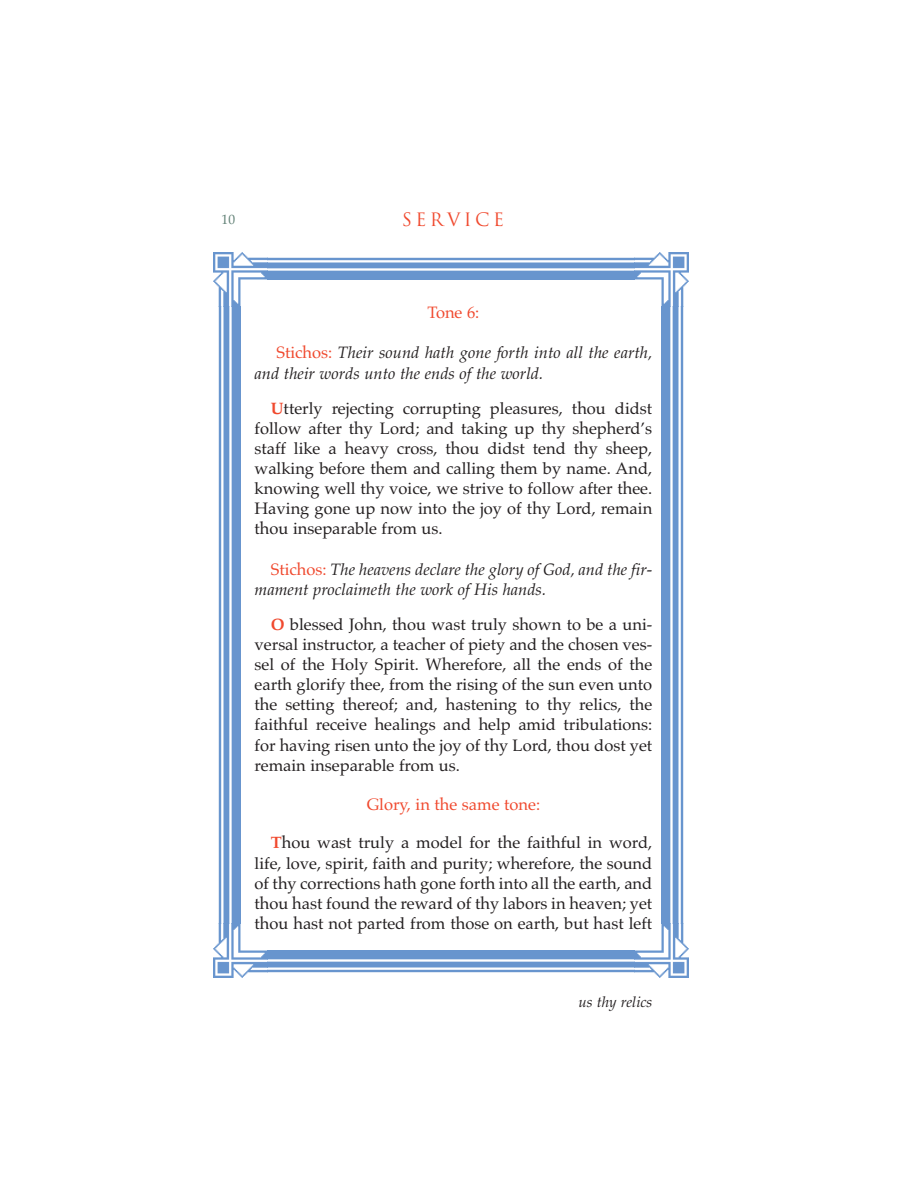
<style>
.page{position:relative;width:918px;height:1188px;background:#fff}
.page>*{position:absolute;margin:0;border:0;box-sizing:border-box;transform-origin:0 0}
.t1{font:18px "Romul";letter-spacing:.195em;color:#f0492e}
.t2{font:16.5px/20.1px "Palatino";color:#231f20;text-align:justify}
.t3{font:italic 16.5px/20.1px "Palatino";color:#231f20}
.t4{font:16.5px "Palatino";color:#f0492e}
.t5{font:italic 15px "Palatino";color:#231f20}
.t6{font:13.5px "Palatino";color:#608075}
.s1{font-style:normal;color:#f0492e}
.s2{font-weight:700;color:#f0492e}
</style>
<div class="page">
<img style="left:213px;top:253px;width:54px;height:54px">
<img style="left:267px;top:257px;width:368px;height:23px">
<img style="left:635px;top:253px;width:54px;height:54px">
<img style="left:662px;top:307px;width:22px;height:616px">
<img style="left:635px;top:923px;width:54px;height:54px">
<img style="left:267px;top:950px;width:368px;height:23px">
<img style="left:213px;top:923px;width:54px;height:54px">
<img style="left:218px;top:307px;width:22px;height:616px">
<div style="left:253px;top:304px;width:401px;height:632px;background:#fff"></div>
<p class="t6" style="left:222px;top:214px;width:15px">10</p>
<p class="t1" style="left:402px;top:213px;width:104px">SERVICE</p>
<p class="t4" style="left:427px;top:306px;width:54px">Tone 6:</p>
<p class="t3" style="left:255px;top:345px;width:399px;text-indent:22px"><span class="s1">Stichos:</span> Their sound hath gone forth into all the earth, and their words unto the ends of the world.</p>
<p class="t2" style="left:255px;top:400px;width:399px;text-indent:16px"><span class="s2">U</span>tterly rejecting corrupting pleasures, thou didst follow after thy Lord; and taking up thy shepherd’s staff like a heavy cross, thou didst tend thy sheep, walking before them and calling them by name. And, knowing well thy voice, we strive to follow after thee.<br>Having gone up now into the joy of thy Lord, remain thou inseparable from us.</p>
<p class="t3" style="left:255px;top:561px;width:399px;text-indent:16px"><span class="s1">Stichos:</span> The heavens declare the glory of God, and the fir&shy;mament proclaimeth the work of His hands.</p>
<p class="t2" style="left:255px;top:616px;width:399px;text-indent:16px"><span class="s2">O</span> blessed John, thou wast truly shown to be a uni&shy;versal instructor, a teacher of piety and the chosen ves&shy;sel of the Holy Spirit. Wherefore, all the ends of the earth glorify thee, from the rising of the sun even unto the setting thereof; and, hastening to thy relics, the faithful receive healings and help amid tribulations: for having risen unto the joy of thy Lord, thou dost yet remain inseparable from us.</p>
<p class="t4" style="left:367px;top:798px;width:175px">Glory, in the same tone:</p>
<p class="t2" style="left:255px;top:835px;width:399px;text-indent:16px"><span class="s2">T</span>hou wast truly a model for the faithful in word, life, love, spirit, faith and purity; wherefore, the sound of thy corrections hath gone forth into all the earth, and thou hast found the reward of thy labors in heaven; yet thou hast not parted from those on earth, but hast left</p>
<p class="t5" style="left:578px;top:996px;width:76px">us thy relics</p>
</div>
